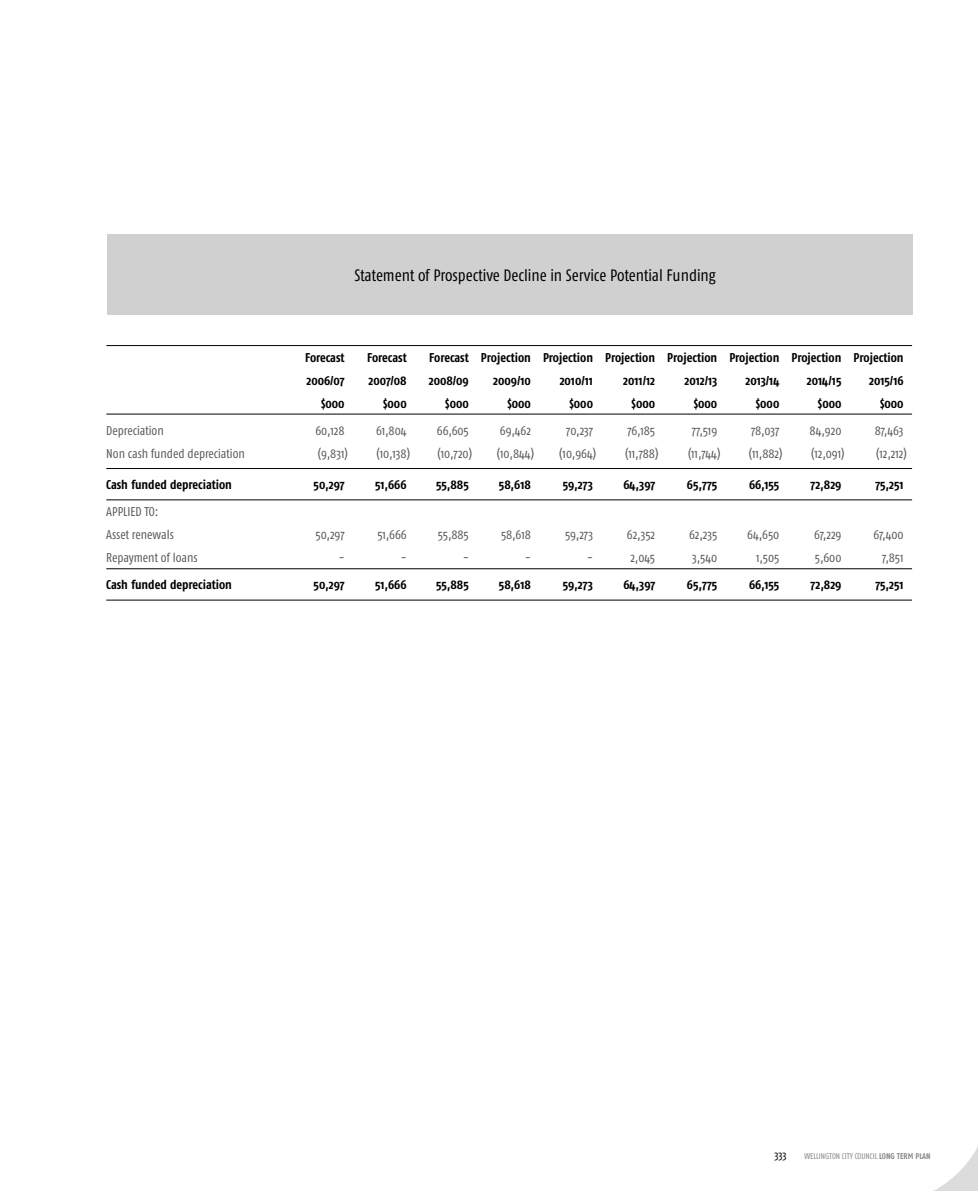
<style>
.page{position:relative;width:978px;height:1191px;background:#fff}
.page>*{position:absolute;margin:0;border:0;box-sizing:border-box;transform-origin:0 0}
.t1{font:16.5px "Fago Co";color:#000}
.t2{font:700 12.75px "Fago Co";color:#000}
.t3{font:12.75px/23px "Fago Co";color:#5a5a5a}
.t4{font:11.25px "Fago Co";color:#000}
.t5{font:8.25px "Fago Co Regular Lf";color:#888}
.s1{font-family:"Fago Co Bold Lf"}
</style>
<div class="page">
<svg style="left:935px;top:1147px;width:43px;height:43px"></svg>
<div style="left:107px;top:234px;width:805px;height:81px;background:#d0d0d0"></div>
<hr style="left:106px;top:345px;width:806px;height:1px;background:#000">
<hr style="left:106px;top:414px;width:806px;height:1px;background:#000">
<hr style="left:106px;top:468px;width:744px;height:1px;background:#000">
<hr style="left:850px;top:468px;width:62px;height:1px;background:#000">
<hr style="left:106px;top:499px;width:744px;height:1px;background:#000">
<hr style="left:850px;top:499px;width:62px;height:1px;background:#000">
<hr style="left:106px;top:568px;width:744px;height:1px;background:#000">
<hr style="left:850px;top:568px;width:62px;height:1px;background:#000">
<hr style="left:106px;top:600px;width:744px;height:1px;background:#000">
<hr style="left:850px;top:600px;width:62px;height:1px;background:#000">
<p class="t1" style="left:354px;top:269px;width:363px">Statement of Prospective Decline in Service Potential Funding</p>
<p class="t2" style="left:305px;top:353px;width:41px">Forecast</p>
<p class="t2" style="left:367px;top:353px;width:41px">Forecast</p>
<p class="t2" style="left:429px;top:353px;width:476px">Forecast Projection Projection Projection Projection Projection Projection Projection</p>
<p class="t2" style="left:306px;top:375px;width:40px">2006/07</p>
<p class="t2" style="left:369px;top:375px;width:40px">2007/08</p>
<p class="t2" style="left:429px;top:375px;width:42px">2008/09</p>
<p class="t2" style="left:493px;top:375px;width:39px">2009/10</p>
<p class="t2" style="left:560px;top:375px;width:35px">2010/11</p>
<p class="t2" style="left:623px;top:375px;width:33px">2011/12</p>
<p class="t2" style="left:684px;top:375px;width:34px">2012/13</p>
<p class="t2" style="left:745px;top:375px;width:35px">2013/14</p>
<p class="t2" style="left:807px;top:375px;width:36px">2014/15</p>
<p class="t2" style="left:869px;top:375px;width:36px">2015/16</p>
<p class="t2" style="left:321px;top:398px;width:25px">$000</p>
<p class="t2" style="left:383px;top:398px;width:25px">$000</p>
<p class="t2" style="left:445px;top:398px;width:25px">$000</p>
<p class="t2" style="left:507px;top:398px;width:25px">$000</p>
<p class="t2" style="left:569px;top:398px;width:25px">$000</p>
<p class="t2" style="left:632px;top:398px;width:25px">$000</p>
<p class="t2" style="left:694px;top:398px;width:25px">$000</p>
<p class="t2" style="left:756px;top:398px;width:25px">$000</p>
<p class="t2" style="left:818px;top:398px;width:25px">$000</p>
<p class="t2" style="left:880px;top:398px;width:25px">$000</p>
<p class="t3" style="left:106px;top:420px;width:59px">Depreciation</p>
<p class="t3" style="left:315px;top:420px;width:31px">60,128</p>
<p class="t3" style="left:376px;top:420px;width:32px">61,804</p>
<p class="t3" style="left:437px;top:420px;width:33px">66,605</p>
<p class="t3" style="left:500px;top:420px;width:33px">69,462</p>
<p class="t3" style="left:566px;top:420px;width:28px">70,237</p>
<p class="t3" style="left:627px;top:420px;width:29px">76,185</p>
<p class="t3" style="left:692px;top:420px;width:27px">77,519</p>
<p class="t3" style="left:751px;top:420px;width:30px">78,037</p>
<p class="t3" style="left:810px;top:420px;width:33px">84,920</p>
<p class="t3" style="left:875px;top:420px;width:30px">87,463</p>
<p class="t3" style="left:106px;top:443px;width:140px">Non cash funded depreciation</p>
<p class="t3" style="left:318px;top:443px;width:32px">(9,831)</p>
<p class="t3" style="left:376px;top:443px;width:35px">(10,138)</p>
<p class="t3" style="left:438px;top:443px;width:36px">(10,720)</p>
<p class="t3" style="left:497px;top:443px;width:39px">(10,844)</p>
<p class="t3" style="left:559px;top:443px;width:39px">(10,964)</p>
<p class="t3" style="left:625px;top:443px;width:35px">(11,788)</p>
<p class="t3" style="left:688px;top:443px;width:34px">(11,744)</p>
<p class="t3" style="left:749px;top:443px;width:35px">(11,882)</p>
<p class="t3" style="left:811px;top:443px;width:35px">(12,091)</p>
<p class="t3" style="left:876px;top:443px;width:32px">(12,212)</p>
<p class="t2" style="left:106px;top:480px;width:127px">Cash funded depreciation</p>
<p class="t2" style="left:314px;top:480px;width:32px">50,297</p>
<p class="t2" style="left:375px;top:480px;width:33px">51,666</p>
<p class="t2" style="left:436px;top:480px;width:34px">55,885</p>
<p class="t2" style="left:499px;top:480px;width:33px">58,618</p>
<p class="t2" style="left:563px;top:480px;width:32px">59,273</p>
<p class="t2" style="left:623px;top:480px;width:33px">64,397</p>
<p class="t2" style="left:687px;top:480px;width:32px">65,775</p>
<p class="t2" style="left:749px;top:480px;width:32px">66,155</p>
<p class="t2" style="left:810px;top:480px;width:32px">72,829</p>
<p class="t2" style="left:875px;top:480px;width:30px">75,251</p>
<p class="t3" style="left:106px;top:501px;width:69px">APPLIED TO:<br>Asset renewals</p>
<p class="t3" style="left:315px;top:524px;width:31px">50,297</p>
<p class="t3" style="left:377px;top:524px;width:31px">51,666</p>
<p class="t3" style="left:438px;top:524px;width:33px">55,885</p>
<p class="t3" style="left:501px;top:524px;width:31px">58,618</p>
<p class="t3" style="left:565px;top:524px;width:29px">59,273</p>
<p class="t3" style="left:627px;top:524px;width:30px">62,352</p>
<p class="t3" style="left:689px;top:524px;width:30px">62,235</p>
<p class="t3" style="left:747px;top:524px;width:34px">64,650</p>
<p class="t3" style="left:814px;top:524px;width:29px">67,229</p>
<p class="t3" style="left:873px;top:524px;width:32px">67,400</p>
<p class="t3" style="left:106px;top:547px;width:93px">Repayment of loans</p>
<p class="t3" style="left:339px;top:547px;width:7px">-</p>
<p class="t3" style="left:401px;top:547px;width:7px">-</p>
<p class="t3" style="left:463px;top:547px;width:7px">-</p>
<p class="t3" style="left:525px;top:547px;width:7px">-</p>
<p class="t3" style="left:587px;top:547px;width:7px">-</p>
<p class="t3" style="left:630px;top:547px;width:26px">2,045</p>
<p class="t3" style="left:692px;top:547px;width:26px">3,540</p>
<p class="t3" style="left:756px;top:547px;width:25px">1,505</p>
<p class="t3" style="left:815px;top:547px;width:28px">5,600</p>
<p class="t3" style="left:882px;top:547px;width:23px">7,851</p>
<p class="t2" style="left:106px;top:580px;width:127px">Cash funded depreciation</p>
<p class="t2" style="left:314px;top:580px;width:32px">50,297</p>
<p class="t2" style="left:375px;top:580px;width:33px">51,666</p>
<p class="t2" style="left:436px;top:580px;width:34px">55,885</p>
<p class="t2" style="left:499px;top:580px;width:33px">58,618</p>
<p class="t2" style="left:563px;top:580px;width:32px">59,273</p>
<p class="t2" style="left:623px;top:580px;width:33px">64,397</p>
<p class="t2" style="left:687px;top:580px;width:32px">65,775</p>
<p class="t2" style="left:749px;top:580px;width:32px">66,155</p>
<p class="t2" style="left:810px;top:580px;width:32px">72,829</p>
<p class="t2" style="left:875px;top:580px;width:30px">75,251</p>
<p class="t4" style="left:774px;top:1150px;width:14px">333</p>
<p class="t5" style="left:805px;top:1152px;width:128px">WELLINGTON CITY COUNCIL <span class="s1">LONG TERM PLAN</span></p>
</div>
